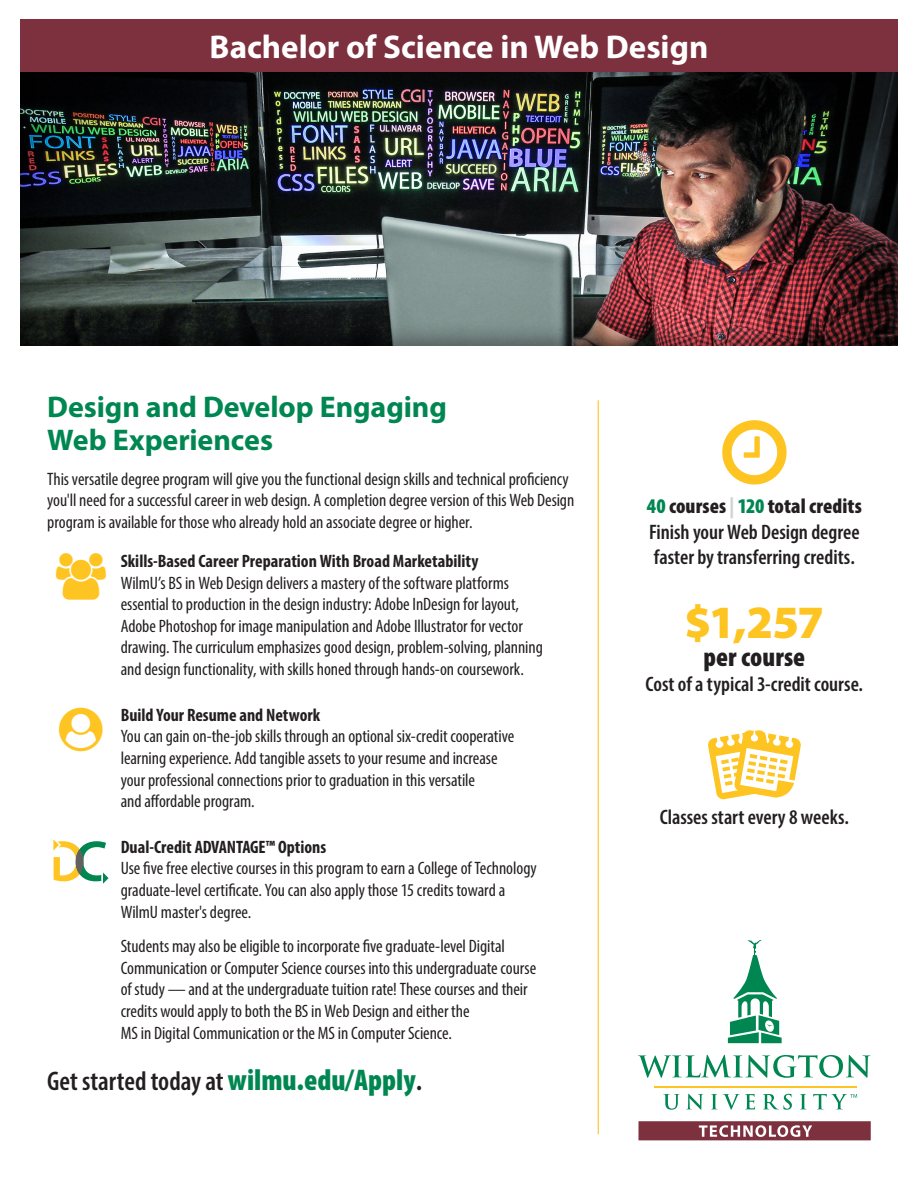
<style>
.page{position:relative;width:918px;height:1188px;background:#fff}
.page>*{position:absolute;margin:0;border:0;box-sizing:border-box;transform-origin:0 0}
.t1{font:900 46.5px "Myriad Pro";color:#fec422}
.t2{font:700 33px "Myriad Pro";color:#fff}
.t3{font:700 30px/33px "Myriad Pro";letter-spacing:-.005em;color:#008751}
.t4{font:600 condensed 27px "Myriad Pro";color:#231f20}
.t5{font:900 condensed 27px "Myriad Pro";letter-spacing:.005em;color:#231f20}
.t6{font:600 condensed 21px/25.2px "Myriad Pro";color:#231f20;text-align:justify}
.t7{font:condensed 18px/21.6px "Myriad Pro";letter-spacing:-.005em;color:#231f20}
.t8{font:700 condensed 18px "Myriad Pro";color:#231f20}
.s1{font-weight:900;font-size:30px;color:#008751}
.s2{font-size:30px}
.s3{font-weight:900;color:#008751}
.s4{font-weight:900}
.s5{font-weight:900;color:#d1d2d4}
</style>
<div class="page">
<div style="left:20px;top:20px;width:878px;height:328px;background:#231f20;opacity:.4"></div>
<hr style="left:598px;top:400px;width:1px;height:734px;background:#fec422">
<svg style="left:663px;top:1094px;width:17px;height:16px"></svg>
<svg style="left:686px;top:1094px;width:17px;height:16px"></svg>
<svg style="left:711px;top:1094px;width:44px;height:16px"></svg>
<svg style="left:763px;top:1094px;width:29px;height:16px"></svg>
<svg style="left:800px;top:1094px;width:6px;height:15px"></svg>
<svg style="left:638px;top:1055px;width:232px;height:23px"></svg>
<hr style="left:654px;top:1086px;width:203px;height:2px;background:#fec422">
<svg style="left:728px;top:940px;width:54px;height:103px"></svg>
<svg style="left:813px;top:1094px;width:44px;height:15px"></svg>
<svg style="left:639px;top:1121px;width:232px;height:19px"></svg>
<svg style="left:708px;top:730px;width:93px;height:70px"></svg>
<svg style="left:53px;top:839px;width:56px;height:45px"></svg>
<div style="left:20px;top:20px;width:878px;height:52px;background:#7d303e"></div>
<h2 class="t2" style="left:210px;top:25px;width:500px">Bachelor of Science in Web Design</h2>
<h3 class="t3" style="left:47px;top:389px;width:401px">Design and Develop Engaging<br>Web Experiences</h3>
<p class="t7" style="left:47px;top:468px;width:529px">This versatile degree program will give you the functional design skills and technical proficiency you'll need for a successful career in web design. A completion degree version of this Web Design program is available for those who already hold an associate degree or higher.</p>
<p class="t8" style="left:121px;top:550px;width:359px">Skills-Based Career Preparation With Broad Marketability</p>
<p class="t7" style="left:121px;top:572px;width:424px">WilmU’s BS in Web Design delivers a mastery of the software platforms essential to production in the design industry: Adobe InDesign for layout, Adobe Photoshop for image manipulation and Adobe Illustrator for vector drawing. The curriculum emphasizes good design, problem-solving, planning and design functionality, with skills honed through hands-on coursework.</p>
<p class="t8" style="left:121px;top:703px;width:201px">Build Your Resume and Network</p>
<p class="t7" style="left:121px;top:725px;width:395px">You can gain on-the-job skills through an optional six-credit cooperative learning experience. Add tangible assets to your resume and increase your professional connections prior to graduation in this versatile<br>and affordable program.</p>
<p class="t8" style="left:121px;top:836px;width:207px">Dual-Credit ADVANTAGE™ Options</p>
<p class="t7" style="left:121px;top:858px;width:418px">Use five free elective courses in this program to earn a College of Technology graduate-level certificate. You can also apply those 15 credits toward a<br>WilmU master's degree.</p>
<p class="t7" style="left:121px;top:935px;width:417px">Students may also be eligible to incorporate five graduate-level Digital Communication or Computer Science courses into this undergraduate course of study — and at the undergraduate tuition rate! These courses and their credits would apply to both the BS in Web Design and either the<br>MS in Digital Communication or the MS in Computer Science.</p>
<h3 class="t4" style="left:47px;top:1065px;width:377px">Get started today at <span class="s1">wilmu.edu/Apply</span><span class="s2">.</span></h3>
<p class="t6" style="left:647px;top:493px;width:216px"><span class="s3">40</span> <span class="s4">courses</span> <span class="s5">|</span> <span class="s3">120</span> <span class="s4">total credits </span>Finish your Web Design degree faster by transferring credits.</p>
<h1 class="t1" style="left:685px;top:591px;width:141px">$1,257</h1>
<h3 class="t5" style="left:704px;top:640px;width:103px">per course</h3>
<p class="t6" style="left:646px;top:671px;width:219px">Cost of a typical 3-credit course.</p>
<p class="t6" style="left:660px;top:805px;width:191px">Classes start every 8 weeks.</p>
</div>
